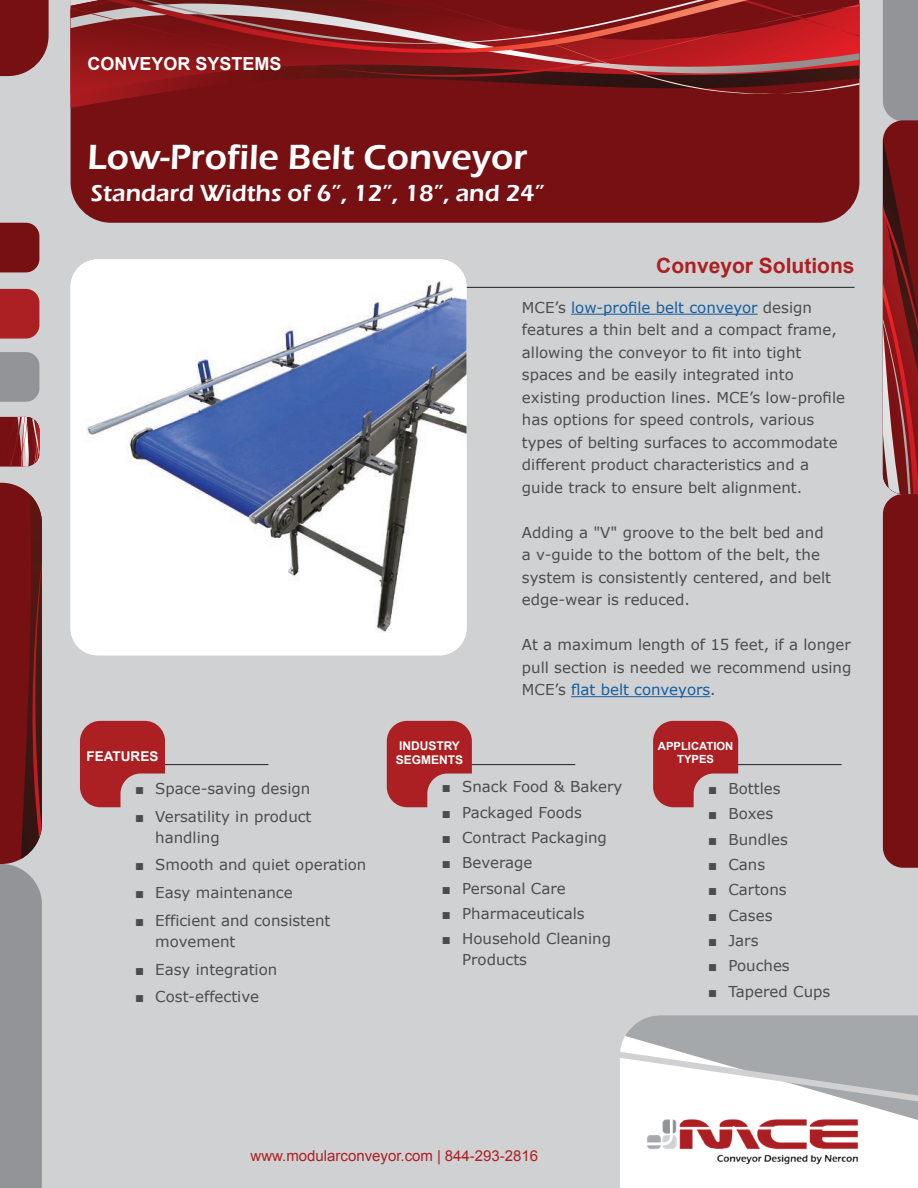
<style>
.page{position:relative;width:918px;height:1188px;background:#d0d1d3}
.page>*{position:absolute;margin:0;border:0;box-sizing:border-box;transform-origin:0 0}
.t1{font:600 36px "Eras ITC";color:#fff}
.t2{font:600 24px "Eras ITC";color:#fff}
.t3{font:700 21px "Arial";color:#ac1f22}
.t4{font:700 18px "Arial";color:#fff}
.t5{font:15px/22.5px "Verdana";color:#4b4c4d}
.t6{font:15px "Arial";color:#ac1f22}
.t7{font:700 13.5px "Arial";color:#fff}
.t8{font:700 12px/14.4px "Arial";color:#fff}
.t9{font:700 11.25px/13.5px "Arial";color:#fff;text-align:center}
.s1{font-family:"Arial"}
.s2{color:#175d9e}
</style>
<div class="page">
<div style="left:620px;top:1136px;width:298px;height:52px;background:#fff"></div>
<svg style="left:620px;top:1015px;width:298px;height:121px;background:#c9cbcc"></svg>
<svg style="left:883px;top:0;width:35px;height:868px;background:#833235"></svg>
<div style="left:71px;top:108px;width:788px;height:115px;background:#761013"></div>
<div style="left:71px;top:95px;width:788px;height:13px;background:#761013"></div>
<svg style="left:87px;top:0;width:11px;height:2px"></svg>
<svg style="left:71px;top:8px;width:34px;height:77px;background:#952b2e"></svg>
<svg style="left:105px;top:0;width:754px;height:95px;background:#8c2628"></svg>
<svg style="left:0;top:0;width:49px;height:76px;background:#7f2326"></svg>
<svg style="left:0;top:483px;width:42px;height:705px;background:#825153"></svg>
<div style="left:0;top:223px;width:39px;height:49px;background:#761013"></div>
<div style="left:0;top:289px;width:39px;height:50px;background:#ac1f22"></div>
<div style="left:0;top:352px;width:39px;height:50px;background:#929497"></div>
<svg style="left:0;top:417px;width:39px;height:50px;background:#924143"></svg>
<hr style="left:385px;top:287px;width:470px;height:1px;background:#231f20">
<img style="left:71px;top:259px;width:395px;height:396px">
<img style="left:640px;top:1113px;width:227px;height:56px">
<hr style="left:118px;top:764px;width:150px;height:1px;background:#231f20">
<div style="left:80px;top:721px;width:85px;height:86px;background:#ac1f22;border-radius:20px"></div>
<div style="left:121px;top:774px;width:85px;height:86px;background:#d0d1d3;border-radius:20px"></div>
<hr style="left:424px;top:764px;width:151px;height:1px;background:#231f20">
<div style="left:387px;top:721px;width:85px;height:86px;background:#ac1f22;border-radius:20px"></div>
<div style="left:427px;top:774px;width:85px;height:86px;background:#d0d1d3;border-radius:20px"></div>
<hr style="left:691px;top:764px;width:151px;height:1px;background:#231f20">
<div style="left:653px;top:721px;width:85px;height:86px;background:#ac1f22;border-radius:20px"></div>
<div style="left:694px;top:774px;width:85px;height:86px;background:#d0d1d3;border-radius:20px"></div>
<hr style="left:571px;top:314px;width:187px;height:1px;background:#175d9e">
<hr style="left:571px;top:696px;width:139px;height:1px;background:#175d9e">
<p class="t4" style="left:87px;top:51px;width:196px">CONVEYOR SYSTEMS</p>
<h1 class="t1" style="left:87px;top:137px;width:441px">Low-Profile Belt Conveyor</h1>
<h2 class="t2" style="left:91px;top:179px;width:455px">Standard Widths of 6”, 12”, 18”, and 24”</h2>
<h3 class="t3" style="left:656px;top:252px;width:200px">Conveyor Solutions</h3>
<p class="t7" style="left:87px;top:748px;width:73px">FEATURES</p>
<p class="t5" style="left:135px;top:777px;width:177px"><span class="s1">■</span> Space-saving design</p>
<p class="t5" style="left:155px;top:806px;width:158px;line-height:21px;text-indent:-20px"><span class="s1">■</span> Versatility in product handling</p>
<p class="t5" style="left:135px;top:854px;width:233px"><span class="s1">■</span> Smooth and quiet operation</p>
<p class="t5" style="left:135px;top:881px;width:159px"><span class="s1">■</span> Easy maintenance</p>
<p class="t5" style="left:155px;top:910px;width:177px;line-height:21px;text-indent:-20px"><span class="s1">■</span> Efficient and consistent movement</p>
<p class="t5" style="left:135px;top:958px;width:144px"><span class="s1">■</span> Easy integration</p>
<p class="t5" style="left:135px;top:986px;width:126px"><span class="s1">■</span> Cost-effective</p>
<p class="t5" style="left:522px;top:296px;width:325px">MCE’s <span class="s2">low-profile belt conveyor</span> design features a thin belt and a compact frame, allowing the conveyor to fit into tight spaces and be easily integrated into existing production lines. MCE’s low-profile has options for speed controls, various types of belting surfaces to accommodate different product characteristics and a guide track to ensure belt alignment.</p>
<p class="t5" style="left:522px;top:521px;width:311px">Adding a "V" groove to the belt bed and a v-guide to the bottom of the belt, the system is consistently centered, and belt edge-wear is reduced.</p>
<p class="t5" style="left:522px;top:634px;width:331px;text-align:justify">At a maximum length of 15 feet, if a longer pull section is needed we recommend using MCE’s <span class="s2">flat belt conveyors</span>.</p>
<p class="t8" style="left:396px;top:739px;width:69px">INDUSTRY<br>SEGMENTS</p>
<p class="t5" style="left:442px;top:776px;width:182px"><span class="s1">■</span> Snack Food &amp; Bakery</p>
<p class="t5" style="left:442px;top:801px;width:142px"><span class="s1">■</span> Packaged Foods</p>
<p class="t5" style="left:442px;top:826px;width:167px"><span class="s1">■</span> Contract Packaging</p>
<p class="t5" style="left:442px;top:852px;width:92px"><span class="s1">■</span> Beverage</p>
<p class="t5" style="left:442px;top:877px;width:125px"><span class="s1">■</span> Personal Care</p>
<p class="t5" style="left:442px;top:902px;width:144px"><span class="s1">■</span> Pharmaceuticals</p>
<p class="t5" style="left:462px;top:928px;width:150px;line-height:21px;text-indent:-20px"><span class="s1">■</span> Household Cleaning<br>Products</p>
<p class="t9" style="left:658px;top:740px;width:77px">APPLICATION<br>TYPES</p>
<p class="t5" style="left:708px;top:777px;width:74px"><span class="s1">■</span> Bottles</p>
<p class="t5" style="left:708px;top:802px;width:66px"><span class="s1">■</span> Boxes</p>
<p class="t5" style="left:708px;top:828px;width:81px"><span class="s1">■</span> Bundles</p>
<p class="t5" style="left:708px;top:853px;width:59px"><span class="s1">■</span> Cans</p>
<p class="t5" style="left:708px;top:878px;width:80px"><span class="s1">■</span> Cartons</p>
<p class="t5" style="left:708px;top:904px;width:66px"><span class="s1">■</span> Cases</p>
<p class="t5" style="left:708px;top:929px;width:52px"><span class="s1">■</span> Jars</p>
<p class="t5" style="left:708px;top:954px;width:83px"><span class="s1">■</span> Pouches</p>
<p class="t5" style="left:708px;top:980px;width:124px"><span class="s1">■</span> Tapered Cups</p>
<p class="t6" style="left:251px;top:1146px;width:289px">www.modularconveyor.com | 844-293-2816</p>
</div>
